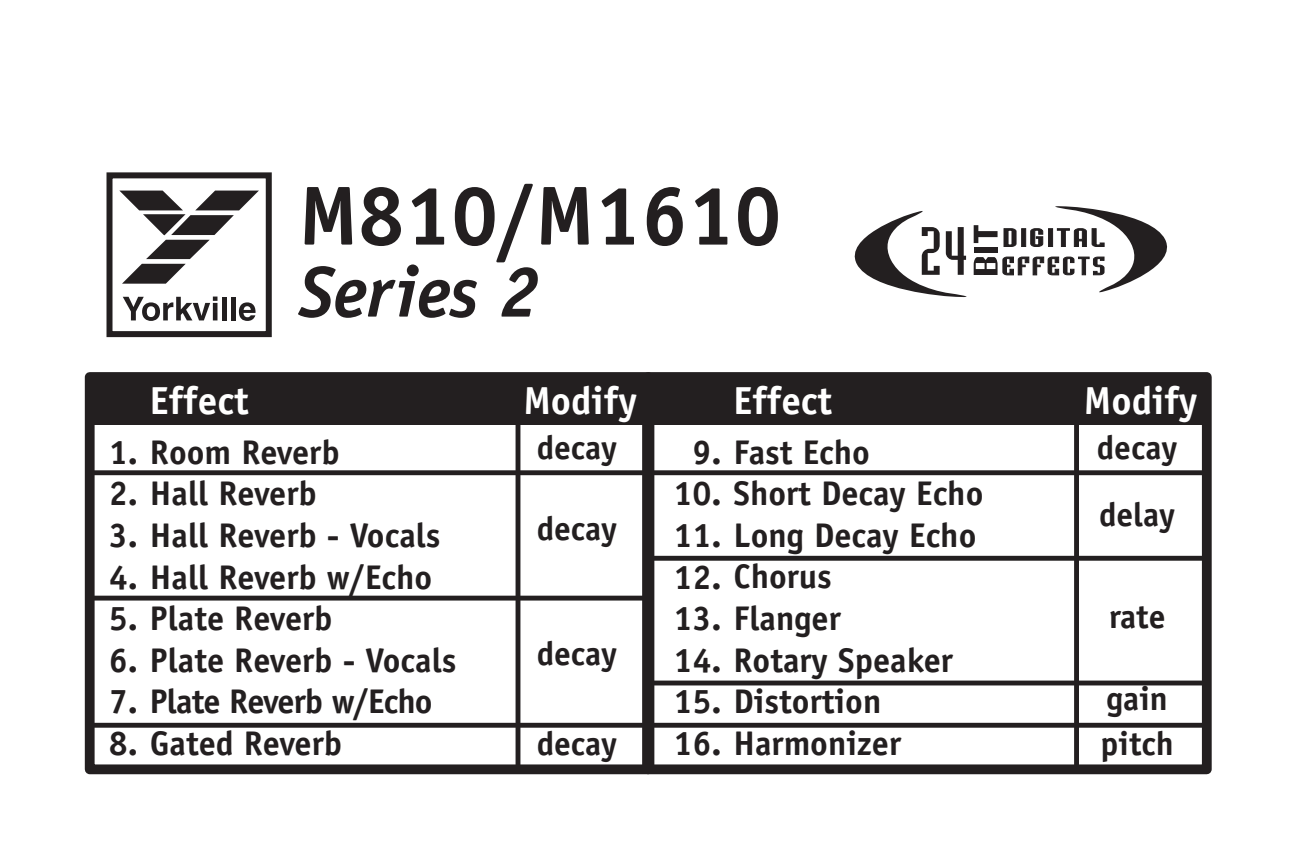
<style>
.page{position:relative;width:1296px;height:864px;background:#fff}
.page>*{position:absolute;margin:0;border:0;box-sizing:border-box;transform-origin:0 0}
.t1{font:700 84px "Officina Sans";color:#231f20}
.t2{font:italic 700 72px "Officina Sans";color:#231f20}
.t3{font:71.7px "Badloc ICG";color:#231f20}
.t4{font:700 39.3px "Officina Sans";color:#fff}
.t5{font:700 34.2px "Officina Sans";color:#231f20}
.t6{font:700 34.2px "Officina Sans";letter-spacing:-.025em;color:#231f20}
.t7{font:700 33.6px/45.6px "Officina Sans";color:#231f20}
</style>
<div class="page">
<div style="left:107px;top:172px;width:165px;height:165px;border:6px solid #231f20"></div>
<svg style="left:120px;top:191px;width:139px;height:93px"></svg>
<svg style="left:123px;top:297px;width:94px;height:24px"></svg>
<hr style="left:213px;top:303px;width:4px;height:17px;background:#231f20">
<div style="left:222px;top:297px;width:5px;height:23px;background:#231f20"></div>
<div style="left:231px;top:297px;width:5px;height:23px;background:#231f20"></div>
<svg style="left:239px;top:302px;width:17px;height:19px"></svg>
<div style="left:90px;top:377px;width:558px;height:48px;background:#231f20"></div>
<div style="left:85px;top:372px;width:568px;height:402px;border:10px solid #231f20"></div>
<hr style="left:516px;top:377px;width:4px;height:392px;background:#231f20">
<div style="left:648px;top:377px;width:559px;height:48px;background:#231f20"></div>
<div style="left:643px;top:372px;width:569px;height:402px;border:10px solid #231f20"></div>
<div style="left:1074px;top:377px;width:5px;height:392px;background:#231f20"></div>
<div style="left:642px;top:377px;width:12px;height:392px;background:#231f20"></div>
<div style="left:649px;top:470px;width:558px;height:5px;background:#231f20"></div>
<div style="left:92px;top:470px;width:557px;height:5px;background:#231f20"></div>
<div style="left:92px;top:596px;width:557px;height:5px;background:#231f20"></div>
<div style="left:92px;top:723px;width:557px;height:5px;background:#231f20"></div>
<div style="left:649px;top:556px;width:558px;height:5px;background:#231f20"></div>
<hr style="left:649px;top:681px;width:558px;height:4px;background:#231f20">
<div style="left:649px;top:723px;width:558px;height:5px;background:#231f20"></div>
<svg style="left:854px;top:206px;width:314px;height:92px"></svg>
<h1 class="t1" style="left:299px;top:164px;width:484px">M810/M1610</h1>
<h2 class="t2" style="left:299px;top:249px;width:242px">Series 2</h2>
<h3 class="t3" style="left:920px;top:212px;width:48px">24</h3>
<p class="t4" style="left:150px;top:376px;width:100px">Effect</p>
<p class="t4" style="left:523px;top:376px;width:115px">Modify</p>
<p class="t5" style="left:109px;top:431px;width:232px">1. Room Reverb</p>
<p class="t5" style="left:109px;top:472px;width:209px">2. Hall Reverb</p>
<p class="t5" style="left:109px;top:514px;width:333px">3. Hall Reverb - Vocals</p>
<p class="t5" style="left:109px;top:556px;width:325px">4. Hall Reverb w/Echo</p>
<p class="t5" style="left:109px;top:597px;width:225px">5. Plate Reverb</p>
<p class="t5" style="left:109px;top:639px;width:349px">6. Plate Reverb - Vocals</p>
<p class="t6" style="left:109px;top:680px;width:325px">7. Plate Reverb w/Echo</p>
<p class="t5" style="left:109px;top:722px;width:235px">8. Gated Reverb</p>
<p class="t7" style="left:537px;top:425px;width:82px">decay</p>
<p class="t7" style="left:537px;top:505px;width:82px">decay</p>
<p class="t7" style="left:537px;top:630px;width:82px">decay</p>
<p class="t7" style="left:537px;top:720px;width:82px">decay</p>
<p class="t4" style="left:734px;top:376px;width:100px">Effect</p>
<p class="t4" style="left:1084px;top:376px;width:115px">Modify</p>
<p class="t5" style="left:693px;top:431px;width:179px">9. Fast Echo</p>
<p class="t5" style="left:674px;top:472px;width:311px">10. Short Decay Echo</p>
<p class="t5" style="left:674px;top:514px;width:304px">11. Long Decay Echo</p>
<p class="t5" style="left:674px;top:555px;width:160px">12. Chorus</p>
<p class="t5" style="left:674px;top:597px;width:169px">13. Flanger</p>
<p class="t5" style="left:674px;top:639px;width:281px">14. Rotary Speaker</p>
<p class="t5" style="left:674px;top:680px;width:209px">15. Distortion</p>
<p class="t5" style="left:674px;top:722px;width:229px">16. Harmonizer</p>
<p class="t7" style="left:1097px;top:425px;width:82px">decay</p>
<p class="t7" style="left:1099px;top:491px;width:78px">delay</p>
<p class="t7" style="left:1109px;top:593px;width:58px">rate</p>
<p class="t7" style="left:1101px;top:675px;width:75px">gain pitch</p>
</div>
